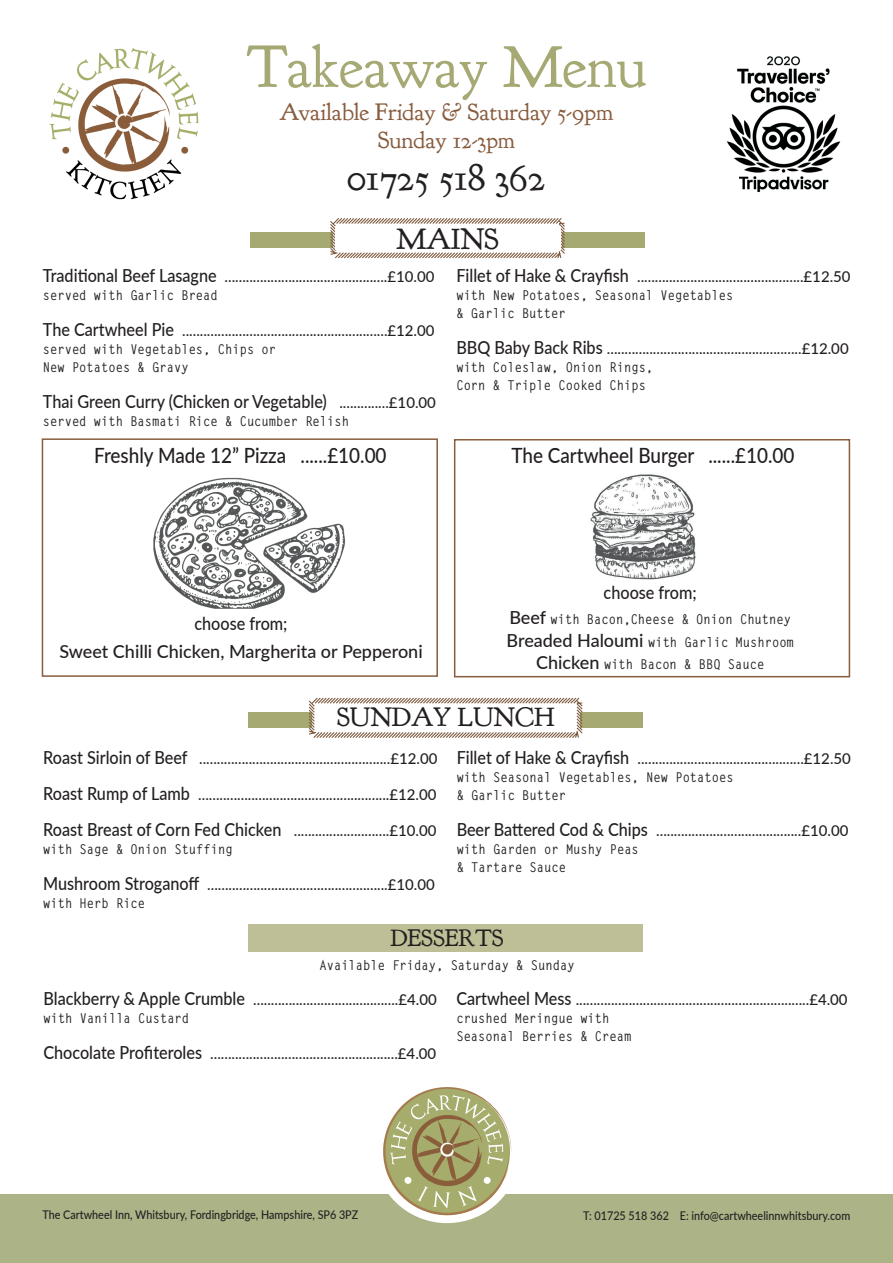
<style>
.page{position:relative;width:893px;height:1263px;background:#fff}
.page>*{position:absolute;margin:0;border:0;box-sizing:border-box;transform-origin:0 0}
.t1{font:60px "Goudy Bookletter 1911";color:#a6a973}
.t2{font:39px "Goudy Bookletter 1911";color:#231f20}
.t3{font:30px "Goudy Bookletter 1911";color:#231f20}
.t4{font:27px "Goudy Bookletter 1911";color:#231f20}
.t5{font:24px/28.5px "Goudy Bookletter 1911";color:#885b3d;text-align:center}
.t6{font:24px "Goudy Bookletter 1911";color:#231f20}
.t7{font:500 21px "Lato";color:#231f20;scale:.9 1}
.t8{font:500 18px/28.5px "Lato";color:#231f20;text-align:center;scale:.9 1}
.t9{font:500 15px "Lato";color:#231f20}
.t10{font:700 13.5px/18px "Letter Gothic Std";color:#231f20;scale:.9 1}
.t11{font:500 12px "Lato";color:#231f20;scale:.9 1}
.s1{font-size:18px}
.s2{font-size:15px}
.s3{font-family:"Lato";font-weight:500;font-size:18px}
</style>
<div class="page">
<img style="left:153px;top:477px;width:193px;height:132px">
<div style="left:0;top:1194px;width:893px;height:68px;background:#acb387"></div>
<div style="left:249px;top:924px;width:394px;height:28px;background:#bebf96"></div>
<div style="left:250px;top:232px;width:394px;height:16px;background:#a6aa72"></div>
<svg style="left:330px;top:218px;width:235px;height:41px"></svg>
<div style="left:335px;top:227px;width:225px;height:23px;background:#fff"></div>
<div style="left:374px;top:1079px;width:146px;height:144px;background:#fff;border-radius:50%"></div>
<svg style="left:383px;top:1087px;width:128px;height:128px"></svg>
<img style="left:49px;top:48px;width:150px;height:152px">
<div style="left:42px;top:438px;width:396px;height:239px;border:2px solid #8a5d3e"></div>
<div style="left:454px;top:439px;width:396px;height:238px;border:2px solid #8a5d3e"></div>
<img style="left:590px;top:474px;width:106px;height:106px">
<img style="left:726px;top:56px;width:115px;height:136px">
<div style="left:249px;top:712px;width:394px;height:16px;background:#a6aa72"></div>
<svg style="left:308px;top:697px;width:275px;height:41px"></svg>
<div style="left:315px;top:706px;width:261px;height:24px;background:#fff"></div>
<h1 class="t1" style="left:246px;top:29px;width:402px">Takeaway Menu</h1>
<h3 class="t5" style="left:280px;top:98px;width:335px">Available Friday &amp; Saturday 5-9pm<br>Sunday 12-3pm</h3>
<h2 class="t2" style="left:347px;top:153px;width:200px">01725 518 362</h2>
<h3 class="t3" style="left:396px;top:220px;width:104px">MAINS</h3>
<p class="t9" style="left:43px;top:266px;width:393px"><span class="s1">Traditional Beef Lasagne</span> ..............................................£10.00</p>
<p class="t10" style="left:43px;top:286px;width:196px">served with Garlic Bread</p>
<p class="t9" style="left:43px;top:320px;width:393px"><span class="s1">The Cartwheel Pie</span> ..........................................................£12.00</p>
<p class="t10" style="left:43px;top:340px;width:261px">served with Vegetables, Chips or<br>New Potatoes &amp; Gravy</p>
<p class="t8" style="left:43px;top:386px;width:438px">Thai Green Curry (Chicken or Vegetable) <span class="s2">..............£10.00</span></p>
<p class="t10" style="left:43px;top:412px;width:342px">served with Basmati Rice &amp; Cucumber Relish</p>
<p class="t9" style="left:456px;top:266px;width:396px"><span class="s1">Fillet of Hake &amp; Crayfish</span> ...............................................£12.50</p>
<p class="t10" style="left:456px;top:286px;width:309px">with New Potatoes, Seasonal Vegetables &amp; Garlic Butter</p>
<p class="t9" style="left:456px;top:338px;width:394px"><span class="s1">BBQ Baby Back Ribs</span> .......................................................£12.00</p>
<p class="t10" style="left:456px;top:358px;width:220px">with Coleslaw, Onion Rings,<br>Corn &amp; Triple Cooked Chips</p>
<h3 class="t7" style="left:94px;top:440px;width:326px">Freshly Made 12” Pizza ......£10.00</h3>
<p class="t8" style="left:59px;top:608px;width:405px">choose from;<br>Sweet Chilli Chicken, Margherita or Pepperoni</p>
<h3 class="t7" style="left:511px;top:440px;width:316px">The Cartwheel Burger ......£10.00</h3>
<p class="t8" style="left:604px;top:577px;width:105px">choose from;</p>
<p class="t10" style="left:507px;top:608px;width:321px;line-height:22.5px;text-align:center"><span class="s3">Beef</span> with Bacon,Cheese &amp; Onion Chutney<br><span class="s3">Breaded Haloumi</span> with Garlic Mushroom<br><span class="s3">Chicken</span> with Bacon &amp; BBQ Sauce</p>
<h3 class="t4" style="left:337px;top:700px;width:219px">SUNDAY LUNCH</h3>
<p class="t9" style="left:43px;top:748px;width:396px"><span class="s1">Roast Sirloin of Beef</span> ......................................................£12.00</p>
<p class="t9" style="left:43px;top:784px;width:395px"><span class="s1">Roast Rump of Lamb</span> ......................................................£12.00</p>
<p class="t9" style="left:43px;top:820px;width:395px"><span class="s1">Roast Breast of Corn Fed Chicken</span> ...........................£10.00</p>
<p class="t10" style="left:43px;top:841px;width:212px">with Sage &amp; Onion Stuffing</p>
<p class="t9" style="left:43px;top:874px;width:393px"><span class="s1">Mushroom Stroganoff</span> ...................................................£10.00</p>
<p class="t10" style="left:43px;top:895px;width:115px">with Herb Rice</p>
<p class="t9" style="left:457px;top:748px;width:396px"><span class="s1">Fillet of Hake &amp; Crayfish</span> ...............................................£12.50</p>
<p class="t10" style="left:457px;top:769px;width:309px">with Seasonal Vegetables, New Potatoes &amp; Garlic Butter</p>
<p class="t9" style="left:457px;top:820px;width:393px"><span class="s1">Beer Battered Cod &amp; Chips</span> .........................................£10.00</p>
<p class="t10" style="left:457px;top:841px;width:204px">with Garden or Mushy Peas &amp; Tartare Sauce</p>
<h3 class="t6" style="left:390px;top:923px;width:115px">DESSERTS</h3>
<p class="t10" style="left:319px;top:956px;width:285px">Available Friday, Saturday &amp; Sunday</p>
<p class="t9" style="left:43px;top:989px;width:395px"><span class="s1">Blackberry &amp; Apple Crumble</span> .........................................£4.00</p>
<p class="t10" style="left:43px;top:1010px;width:164px">with Vanilla Custard</p>
<p class="t9" style="left:43px;top:1043px;width:394px"><span class="s1">Chocolate Profiteroles</span> .....................................................£4.00</p>
<p class="t9" style="left:456px;top:989px;width:393px"><span class="s1">Cartwheel Mess</span> ..................................................................£4.00</p>
<p class="t10" style="left:456px;top:1010px;width:196px">crushed Meringue with<br>Seasonal Berries &amp; Cream</p>
<p class="t11" style="left:43px;top:1206px;width:352px">The Cartwheel Inn, Whitsbury, Fordingbridge, Hampshire, SP6 3PZ</p>
<p class="t11" style="left:583px;top:1207px;width:298px">T: 01725 518 362 E: info@cartwheelinnwhitsbury.com</p>
</div>
